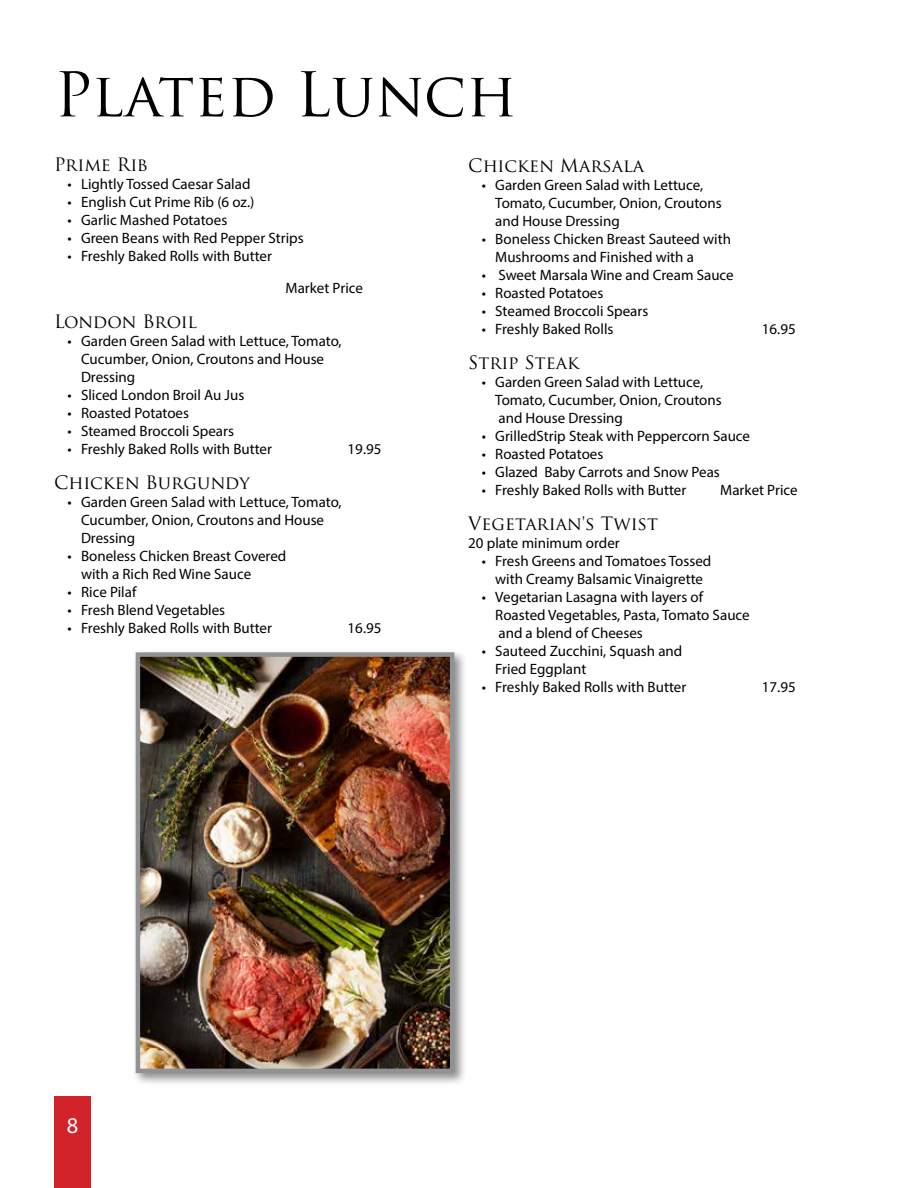
<style>
.page{position:relative;width:918px;height:1188px;background:#fff}
.page>*{position:absolute;margin:0;border:0;box-sizing:border-box;transform-origin:0 0}
.t1{font:60px "Trajan Pro";color:#000}
.t2{font:22.5px "Myriad Pro";color:#fff}
.t3{font:18px "Trajan Pro";color:#000}
.t4{font:18px "Trajan Pro";letter-spacing:-.02em;color:#000}
.t5{font:15px/18px "Myriad Pro";color:#000}
.t6{font:15px/18px "Myriad Variable Concept";color:#000}
</style>
<div class="page">
<div style="left:132px;top:649px;width:336px;height:437px;background:#696a6d;opacity:.75"></div>
<img style="left:141px;top:657px;width:308px;height:411px">
<div style="left:136px;top:652px;width:318px;height:421px;border:4px solid #909294"></div>
<div style="left:54px;top:1097px;width:37px;height:91px;background:#d2232a"></div>
<h1 class="t1" style="left:54px;top:56px;width:464px">Plated Lunch</h1>
<p class="t3" style="left:54px;top:153px;width:96px">Prime Rib</p>
<p class="t5" style="left:68px;top:175px;width:185px">• Lightly Tossed Caesar Salad</p>
<p class="t5" style="left:68px;top:193px;width:188px">• English Cut Prime Rib (6 oz.)</p>
<p class="t5" style="left:68px;top:211px;width:161px">• Garlic Mashed Potatoes</p>
<p class="t5" style="left:68px;top:229px;width:238px">• Green Beans with Red Pepper Strips</p>
<p class="t5" style="left:68px;top:247px;width:206px">• Freshly Baked Rolls with Butter</p>
<p class="t5" style="left:286px;top:278px;width:79px">Market Price</p>
<p class="t4" style="left:54px;top:310px;width:145px">London Broil</p>
<p class="t5" style="left:81px;top:332px;width:262px;text-indent:-14px">• Garden Green Salad with Lettuce, Tomato,<br>Cucumber, Onion, Croutons and House<br>Dressing</p>
<p class="t5" style="left:68px;top:386px;width:178px">• Sliced London Broil Au Jus</p>
<p class="t5" style="left:68px;top:404px;width:123px">• Roasted Potatoes</p>
<p class="t5" style="left:68px;top:422px;width:168px">• Steamed Broccoli Spears</p>
<p class="t5" style="left:68px;top:440px;width:206px">• Freshly Baked Rolls with Butter</p>
<p class="t5" style="left:348px;top:440px;width:35px">19.95</p>
<p class="t3" style="left:54px;top:471px;width:197px">Chicken Burgundy</p>
<p class="t5" style="left:81px;top:493px;width:262px;text-indent:-14px">• Garden Green Salad with Lettuce, Tomato,<br>Cucumber, Onion, Croutons and House<br>Dressing</p>
<p class="t5" style="left:81px;top:547px;width:207px;text-indent:-14px">• Boneless Chicken Breast Covered with a Rich Red Wine Sauce</p>
<p class="t5" style="left:68px;top:583px;width:70px">• Rice Pilaf</p>
<p class="t5" style="left:68px;top:601px;width:159px">• Fresh Blend Vegetables</p>
<p class="t5" style="left:68px;top:619px;width:206px">• Freshly Baked Rolls with Butter</p>
<p class="t5" style="left:348px;top:619px;width:35px">16.95</p>
<p class="t3" style="left:468px;top:154px;width:177px">Chicken Marsala</p>
<p class="t6" style="left:495px;top:176px;width:228px;text-indent:-14px">• Garden Green Salad with Lettuce,<br>Tomato, Cucumber, Onion, Croutons and House Dressing</p>
<p class="t6" style="left:495px;top:230px;width:237px;text-indent:-14px">• Boneless Chicken Breast Sauteed with<br>Mushrooms and Finished with a</p>
<p class="t6" style="left:482px;top:266px;width:253px">• Sweet Marsala Wine and Cream Sauce</p>
<p class="t6" style="left:482px;top:284px;width:123px">• Roasted Potatoes</p>
<p class="t6" style="left:482px;top:302px;width:168px">• Steamed Broccoli Spears</p>
<p class="t6" style="left:482px;top:320px;width:133px">• Freshly Baked Rolls</p>
<p class="t5" style="left:762px;top:320px;width:35px">16.95</p>
<p class="t3" style="left:468px;top:351px;width:112px">Strip Steak</p>
<p class="t6" style="left:495px;top:373px;width:228px;text-indent:-14px">• Garden Green Salad with Lettuce,<br>Tomato, Cucumber, Onion, Croutons and House Dressing</p>
<p class="t6" style="left:482px;top:427px;width:270px">• GrilledStrip Steak with Peppercorn Sauce</p>
<p class="t6" style="left:482px;top:445px;width:123px">• Roasted Potatoes</p>
<p class="t6" style="left:482px;top:463px;width:240px">• Glazed Baby Carrots and Snow Peas</p>
<p class="t6" style="left:482px;top:481px;width:206px">• Freshly Baked Rolls with Butter</p>
<p class="t6" style="left:720px;top:481px;width:79px">Market Price</p>
<p class="t3" style="left:468px;top:512px;width:191px">Vegetarian's Twist</p>
<p class="t5" style="left:468px;top:534px;width:153px">20 plate minimum order</p>
<p class="t5" style="left:482px;top:552px;width:231px;text-align:center">• Fresh Greens and Tomatoes Tossed with Creamy Balsamic Vinaigrette</p>
<p class="t5" style="left:495px;top:588px;width:256px;text-indent:-14px">• Vegetarian Lasagna with layers of<br>Roasted Vegetables, Pasta, Tomato Sauce and a blend of Cheeses</p>
<p class="t5" style="left:495px;top:642px;width:189px;text-indent:-14px">• Sauteed Zucchini, Squash and<br>Fried Eggplant</p>
<p class="t5" style="left:482px;top:678px;width:206px">• Freshly Baked Rolls with Butter</p>
<p class="t5" style="left:762px;top:678px;width:35px">17.95</p>
<h2 class="t2" style="left:67px;top:1112px;width:13px">8</h2>
</div>
